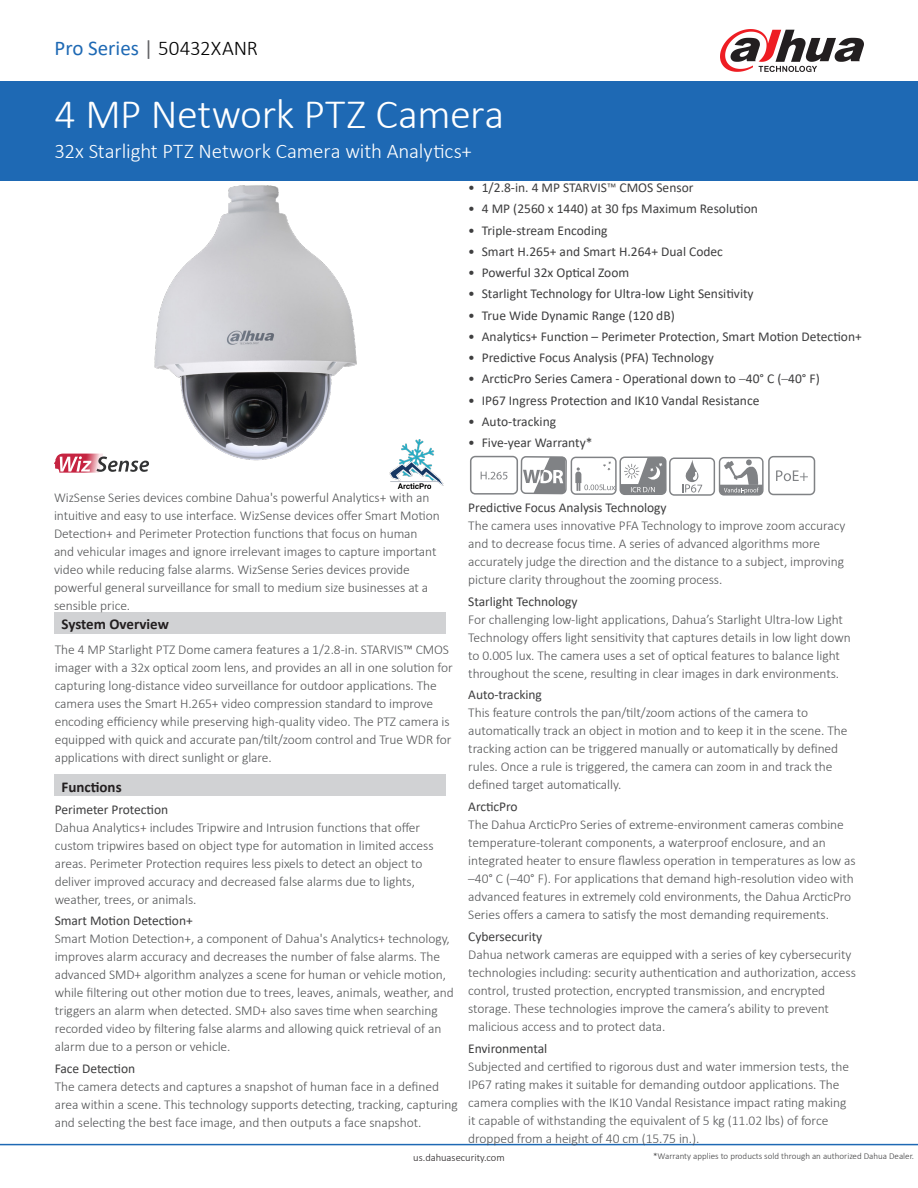
<style>
.page{position:relative;width:918px;height:1188px;background:#fff}
.page>*{position:absolute;margin:0;border:0;box-sizing:border-box;transform-origin:0 0}
.t1{font:300 42px "Calibri";letter-spacing:-.01em;color:#fff}
.t2{font:300 21px "Calibri";letter-spacing:-.005em;color:#fff}
.t3{font:21px "Calibri";color:#1e69b4}
.Section_Heading{font:700 15px "Calibri";color:#231f20}
.FrontMatter_Text{font:300 13.5px/18px "Calibri";letter-spacing:-.005em;color:#545557}
.FrontMatter_Headline{font:13.5px "Calibri";color:#3e3e3f}
.t4{font:300 10.5px "Calibri";color:#231f20}
.t5{font:300 9px "Calibri";color:#3e3e3f}
.s1{color:#636366}
.s2{font-weight:300;color:#000}
.s3{font-weight:300}
</style>
<div class="page">
<div style="left:0;top:81px;width:918px;height:100px;background:#1e69b4"></div>
<hr style="left:0;top:1144px;width:918px;height:1px;background:#1e69b4">
<svg style="left:720px;top:29px;width:144px;height:43px"></svg>
<img style="left:81px;top:185px;width:340px;height:276px">
<svg style="left:470px;top:455px;width:345px;height:41px"></svg>
<div style="left:54px;top:612px;width:391px;height:22px;background:#d1d2d4"></div>
<div style="left:54px;top:774px;width:391px;height:22px;background:#d1d2d4"></div>
<img style="left:390px;top:440px;width:54px;height:49px">
<svg style="left:54px;top:454px;width:95px;height:19px"></svg>
<p class="t3" style="left:55px;top:34px;width:205px">Pro Series <span class="s1">|</span> <span class="s2">50432XANR</span></p>
<p class="t1" style="left:55px;top:88px;width:451px">4 MP Network PTZ Camera</p>
<p class="t2" style="left:55px;top:138px;width:419px">32x Starlight PTZ Network Camera with Analytics+</p>
<p class="FrontMatter_Headline" style="left:468px;top:178px;width:227px">• 1/2.8-in. 4 MP STARVIS<span class="s3">™</span> CMOS Sensor</p>
<p class="FrontMatter_Headline" style="left:468px;top:200px;width:291px">• 4 MP (2560 x 1440) at 30 fps Maximum Resolution</p>
<p class="FrontMatter_Headline" style="left:468px;top:221px;width:141px">• Triple-stream Encoding</p>
<p class="FrontMatter_Headline" style="left:468px;top:242px;width:256px">• Smart H.265+ and Smart H.264+ Dual Codec</p>
<p class="FrontMatter_Headline" style="left:468px;top:263px;width:163px">• Powerful 32x Optical Zoom</p>
<p class="FrontMatter_Headline" style="left:468px;top:285px;width:287px">• Starlight Technology for Ultra-low Light Sensitivity</p>
<p class="FrontMatter_Headline" style="left:468px;top:306px;width:208px">• True Wide Dynamic Range (120 dB)</p>
<p class="FrontMatter_Headline" style="left:468px;top:327px;width:395px">• Analytics+ Function – Perimeter Protection, Smart Motion Detection+</p>
<p class="FrontMatter_Headline" style="left:468px;top:348px;width:247px">• Predictive Focus Analysis (PFA) Technology</p>
<p class="FrontMatter_Headline" style="left:468px;top:370px;width:353px">• ArcticPro Series Camera - Operational down to <span class="s3">–</span>40° C (<span class="s3">–</span>40° F)</p>
<p class="FrontMatter_Headline" style="left:468px;top:391px;width:293px">• IP67 Ingress Protection and IK10 Vandal Resistance</p>
<p class="FrontMatter_Headline" style="left:468px;top:412px;width:89px">• Auto-tracking</p>
<p class="FrontMatter_Headline" style="left:468px;top:433px;width:126px">• Five-year Warranty*</p>
<p class="FrontMatter_Text" style="left:54px;top:488px;width:387px">WizSense Series devices combine Dahua's powerful Analytics+ with an intuitive and easy to use interface. WizSense devices offer Smart Motion Detection+ and Perimeter Protection functions that focus on human and vehicular images and ignore irrelevant images to capture important video while reducing false alarms. WizSense Series devices provide powerful general surveillance for small to medium size businesses at a sensible price.</p>
<p class="FrontMatter_Headline" style="left:468px;top:498px;width:200px">Predictive Focus Analysis Technology</p>
<p class="FrontMatter_Text" style="left:468px;top:516px;width:379px">The camera uses innovative PFA Technology to improve zoom accuracy and to decrease focus time. A series of advanced algorithms more accurately judge the direction and the distance to a subject, improving picture clarity throughout the zooming process.</p>
<p class="FrontMatter_Headline" style="left:468px;top:592px;width:111px">Starlight Technology</p>
<p class="FrontMatter_Text" style="left:468px;top:610px;width:384px">For challenging low-light applications, Dahua’s Starlight Ultra-low Light Technology offers light sensitivity that captures details in low light down to 0.005 lux. The camera uses a set of optical features to balance light throughout the scene, resulting in clear images in dark environments.</p>
<p class="FrontMatter_Headline" style="left:468px;top:686px;width:75px">Auto-tracking</p>
<p class="FrontMatter_Text" style="left:468px;top:704px;width:381px">This feature controls the pan/tilt/zoom actions of the camera to automatically track an object in motion and to keep it in the scene. The tracking action can be triggered manually or automatically by defined rules. Once a rule is triggered, the camera can zoom in and track the defined target automatically.</p>
<p class="FrontMatter_Headline" style="left:468px;top:797px;width:51px">ArcticPro</p>
<p class="FrontMatter_Text" style="left:468px;top:816px;width:389px">The Dahua ArcticPro Series of extreme-environment cameras combine temperature-tolerant components, a waterproof enclosure, and an integrated heater to ensure flawless operation in temperatures as low as –40° C (–40° F). For applications that demand high-resolution video with advanced features in extremely cold environments, the Dahua ArcticPro Series offers a camera to satisfy the most demanding requirements.</p>
<p class="FrontMatter_Headline" style="left:468px;top:927px;width:76px">Cybersecurity</p>
<p class="FrontMatter_Text" style="left:468px;top:945px;width:389px">Dahua network cameras are equipped with a series of key cybersecurity technologies including: security authentication and authorization, access control, trusted protection, encrypted transmission, and encrypted storage. These technologies improve the camera’s ability to prevent malicious access and to protect data.</p>
<p class="FrontMatter_Headline" style="left:468px;top:1039px;width:80px">Environmental</p>
<p class="FrontMatter_Text" style="left:468px;top:1057px;width:382px">Subjected and certified to rigorous dust and water immersion tests, the IP67 rating makes it suitable for demanding outdoor applications. The camera complies with the IK10 Vandal Resistance impact rating making it capable of withstanding the equivalent of 5 kg (11.02 lbs) of force dropped from a height of 40 cm (15.75 in.).</p>
<p class="t5" style="left:653px;top:1150px;width:262px">*Warranty applies to products sold through an authorized Dahua Dealer.</p>
<p class="Section_Heading" style="left:62px;top:613px;width:109px">System Overview</p>
<p class="FrontMatter_Text" style="left:55px;top:640px;width:400px">The 4 MP Starlight PTZ Dome camera features a 1/2.8-in. STARVIS™ CMOS imager with a 32x optical zoom lens, and provides an all in one solution for capturing long-distance video surveillance for outdoor applications. The camera uses the Smart H.265+ video compression standard to improve encoding efficiency while preserving high-quality video. The PTZ camera is equipped with quick and accurate pan/tilt/zoom control and True WDR for applications with direct sunlight or glare.</p>
<p class="Section_Heading" style="left:62px;top:776px;width:62px">Functions</p>
<p class="FrontMatter_Headline" style="left:55px;top:800px;width:115px">Perimeter Protection</p>
<p class="FrontMatter_Text" style="left:55px;top:818px;width:380px">Dahua Analytics+ includes Tripwire and Intrusion functions that offer custom tripwires based on object type for automation in limited access areas. Perimeter Protection requires less pixels to detect an object to deliver improved accuracy and decreased false alarms due to lights, weather, trees, or animals.</p>
<p class="FrontMatter_Headline" style="left:55px;top:911px;width:140px">Smart Motion Detection+</p>
<p class="FrontMatter_Text" style="left:55px;top:930px;width:400px">Smart Motion Detection+, a component of Dahua's Analytics+ technology, improves alarm accuracy and decreases the number of false alarms. The advanced SMD+ algorithm analyzes a scene for human or vehicle motion, while filtering out other motion due to trees, leaves, animals, weather, and triggers an alarm when detected. SMD+ also saves time when searching recorded video by filtering false alarms and allowing quick retrieval of an alarm due to a person or vehicle.</p>
<p class="FrontMatter_Headline" style="left:55px;top:1059px;width:82px">Face Detection</p>
<p class="FrontMatter_Text" style="left:55px;top:1077px;width:405px">The camera detects and captures a snapshot of human face in a defined area within a scene. This technology supports detecting, tracking, capturing and selecting the best face image, and then outputs a face snapshot.</p>
<p class="t4" style="left:413px;top:1151px;width:93px">us.dahuasecurity.com</p>
</div>
